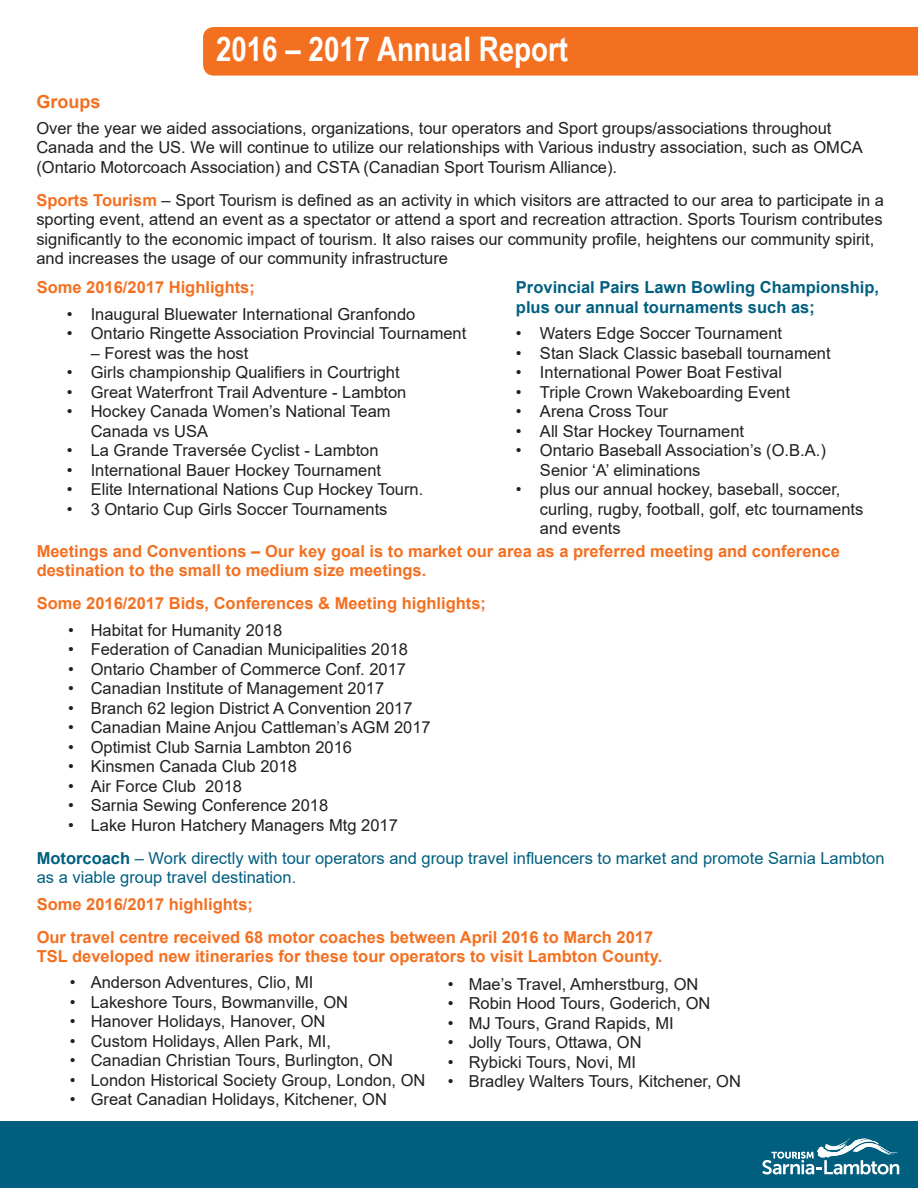
<style>
.page{position:relative;width:918px;height:1188px;background:#fff}
.page>*{position:absolute;margin:0;border:0;box-sizing:border-box;transform-origin:0 0}
.t1{font:700 33.9px "Arial Narrow";color:#fff}
.t2{font:700 18px "Arial";color:#f37021}
.t3{font:16.5px/19.5px "Arial";color:#231f20}
.t4{font:700 16.5px/19.5px "Arial";color:#f37021}
.t5{font:16.5px/33px "Arial";color:#005f7f}
.t6{font:700 16.5px/19.5px "Arial";color:#005f7f}
.s1{font-weight:700;color:#f37021}
.s2{color:#231f20}
.s3{font-weight:700}
</style>
<div class="page">
<div style="left:0;top:1121px;width:918px;height:67px;background:#005f7f"></div>
<svg style="left:762px;top:1137px;width:138px;height:37px"></svg>
<div style="left:203px;top:27px;width:715px;height:49px;background:#f37021"></div>
<p class="t1" style="left:216px;top:24px;width:354px">2016 – 2017 Annual Report</p>
<p class="t2" style="left:36px;top:89px;width:66px">Groups</p>
<p class="t3" style="left:36px;top:118px;width:828px">Over the year we aided associations, organizations, tour operators and Sport groups/associations throughout<br>Canada and the US. We will continue to utilize our relationships with Various industry association, such as OMCA (Ontario Motorcoach Association) and CSTA (Canadian Sport Tourism Alliance).</p>
<p class="t3" style="left:36px;top:190px;width:849px"><span class="s1">Sports Tourism</span> – Sport Tourism is defined as an activity in which visitors are attracted to our area to participate in a sporting event, attend an event as a spectator or attend a sport and recreation attraction. Sports Tourism contributes significantly to the economic impact of tourism. It also raises our community profile, heightens our community spirit, and increases the usage of our community infrastructure</p>
<p class="t4" style="left:37px;top:278px;width:220px">Some 2016/2017 Highlights;</p>
<p class="t3" style="left:67px;top:304px;width:350px">• Inaugural Bluewater International Granfondo</p>
<p class="t3" style="left:67px;top:323px;width:401px">• Ontario Ringette Association Provincial Tournament</p>
<p class="t3" style="left:91px;top:343px;width:159px">– Forest was the host</p>
<p class="t3" style="left:67px;top:362px;width:335px">• Girls championship Qualifiers in Courtright</p>
<p class="t3" style="left:67px;top:382px;width:341px">• Great Waterfront Trail Adventure - Lambton</p>
<p class="t3" style="left:91px;top:401px;width:301px;text-indent:-24px">• Hockey Canada Women’s National Team<br>Canada vs USA</p>
<p class="t3" style="left:67px;top:440px;width:313px">• La Grande Traversée Cyclist - Lambton</p>
<p class="t3" style="left:67px;top:460px;width:316px">• International Bauer Hockey Tournament</p>
<p class="t3" style="left:67px;top:479px;width:358px">• Elite International Nations Cup Hockey Tourn.</p>
<p class="t3" style="left:67px;top:499px;width:322px">• 3 Ontario Cup Girls Soccer Tournaments</p>
<p class="t6" style="left:516px;top:278px;width:365px">Provincial Pairs Lawn Bowling Championship, plus our annual tournaments such as;</p>
<p class="t3" style="left:516px;top:323px;width:268px">• Waters Edge Soccer Tournament</p>
<p class="t3" style="left:516px;top:343px;width:316px">• Stan Slack Classic baseball tournament</p>
<p class="t3" style="left:516px;top:362px;width:268px">• International Power Boat Festival</p>
<p class="t3" style="left:516px;top:382px;width:276px">• Triple Crown Wakeboarding Event</p>
<p class="t3" style="left:516px;top:401px;width:154px">• Arena Cross Tour</p>
<p class="t3" style="left:516px;top:421px;width:230px">• All Star Hockey Tournament</p>
<p class="t3" style="left:540px;top:440px;width:287px;text-indent:-24px">• Ontario Baseball Association’s (O.B.A.)<br>Senior ‘A’ eliminations</p>
<p class="t3" style="left:540px;top:479px;width:325px;text-indent:-24px">• plus our annual hockey, baseball, soccer, curling, rugby, football, golf, etc tournaments and events</p>
<p class="t4" style="left:37px;top:542px;width:805px">Meetings and Conventions – Our key goal is to market our area as a preferred meeting and conference destination to the small to medium size meetings.</p>
<p class="t4" style="left:37px;top:594px;width:451px">Some 2016/2017 Bids, Conferences &amp; Meeting highlights;</p>
<p class="t3" style="left:68px;top:620px;width:216px">• Habitat for Humanity 2018</p>
<p class="t3" style="left:68px;top:640px;width:341px">• Federation of Canadian Municipalities 2018</p>
<p class="t3" style="left:68px;top:659px;width:339px">• Ontario Chamber of Commerce Conf. 2017</p>
<p class="t3" style="left:68px;top:679px;width:318px">• Canadian Institute of Management 2017</p>
<p class="t3" style="left:68px;top:698px;width:346px">• Branch 62 legion District A Convention 2017</p>
<p class="t3" style="left:68px;top:718px;width:364px">• Canadian Maine Anjou Cattleman’s AGM 2017</p>
<p class="t3" style="left:68px;top:737px;width:285px">• Optimist Club Sarnia Lambton 2016</p>
<p class="t3" style="left:68px;top:757px;width:230px">• Kinsmen Canada Club 2018</p>
<p class="t3" style="left:68px;top:776px;width:175px">• Air Force Club 2018</p>
<p class="t3" style="left:68px;top:796px;width:262px">• Sarnia Sewing Conference 2018</p>
<p class="t5" style="left:37px;top:808px;width:849px;text-indent:31px"><span class="s2">• Lake Huron Hatchery Managers Mtg 2017<br></span><span class="s3">Motorcoach</span> – Work directly with tour operators and group travel influencers to market and promote Sarnia Lambton</p>
<p class="t5" style="left:37px;top:864px;width:261px;line-height:26.2px">as a viable group travel destination.<br><span class="s1">Some 2016/2017 highlights;</span></p>
<p class="t4" style="left:37px;top:927px;width:627px">Our travel centre received 68 motor coaches between April 2016 to March 2017<br>TSL developed new itineraries for these tour operators to visit Lambton County.</p>
<p class="t3" style="left:70px;top:973px;width:245px">• Anderson Adventures, Clio, MI</p>
<p class="t3" style="left:70px;top:992px;width:280px">• Lakeshore Tours, Bowmanville, ON</p>
<p class="t3" style="left:70px;top:1012px;width:257px">• Hanover Holidays, Hanover, ON</p>
<p class="t3" style="left:70px;top:1031px;width:263px">• Custom Holidays, Allen Park, MI,</p>
<p class="t3" style="left:70px;top:1051px;width:325px">• Canadian Christian Tours, Burlington, ON</p>
<p class="t3" style="left:70px;top:1070px;width:357px">• London Historical Society Group, London, ON</p>
<p class="t3" style="left:70px;top:1090px;width:319px">• Great Canadian Holidays, Kitchener, ON</p>
<p class="t3" style="left:448px;top:974px;width:252px">• Mae’s Travel, Amherstburg, ON</p>
<p class="t3" style="left:448px;top:994px;width:264px">• Robin Hood Tours, Goderich, ON</p>
<p class="t3" style="left:448px;top:1013px;width:228px">• MJ Tours, Grand Rapids, MI</p>
<p class="t3" style="left:448px;top:1033px;width:196px">• Jolly Tours, Ottawa, ON</p>
<p class="t3" style="left:448px;top:1052px;width:190px">• Rybicki Tours, Novi, MI</p>
<p class="t3" style="left:448px;top:1072px;width:295px">• Bradley Walters Tours, Kitchener, ON</p>
</div>
